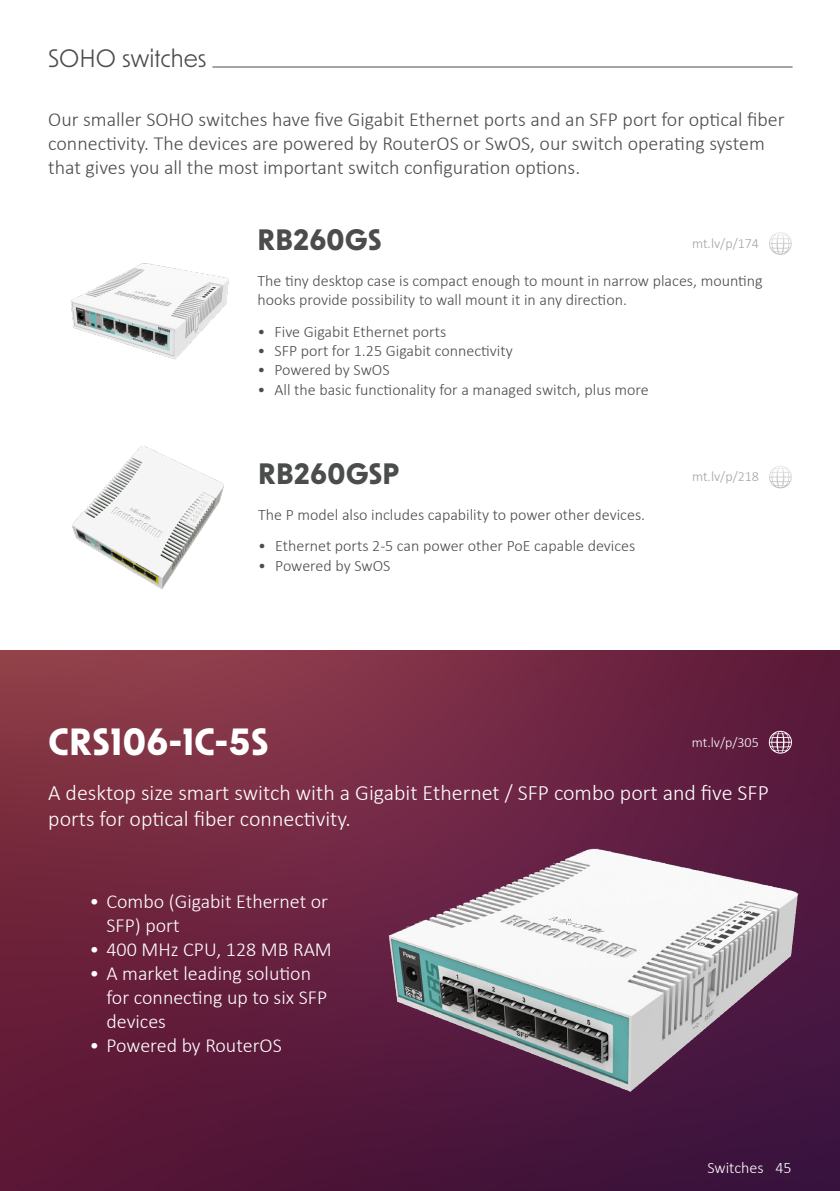
<style>
.page{position:relative;width:840px;height:1191px;background:#fff}
.page>*{position:absolute;margin:0;border:0;box-sizing:border-box;transform-origin:0 0}
.Produkta_virsraksts{font:700 36px "New Order";color:#fff}
.Produkta_virsraksts-2{font:700 28px "New Order";color:#4b4c4c}
.SubCat_Virsraksts{font:24px "New Order";color:#4b4c4c}
.Parastais{font:300 22px/26.4px "Calibri";color:#fff}
.Parastais-2{font:300 20px/24px "Calibri";color:#4b4c4c}
.t1{font:300 20px/24px "Calibri";color:#fff}
.Parastais-3{font:300 16px/19.2px "Calibri";color:#4b4c4c}
.t2{font:300 16px "Calibri";color:#fff}
.linki{font:300 14px "Calibri";color:#a5a1a2}
.linki-2{font:300 14px "Calibri";color:#fff}
</style>
<div class="page">
<img style="left:0;top:651px;width:839px;height:540px">
<img style="left:70px;top:263px;width:159px;height:97px">
<svg style="left:769px;top:232px;width:22px;height:23px"></svg>
<img style="left:72px;top:446px;width:152px;height:144px">
<svg style="left:769px;top:466px;width:22px;height:22px"></svg>
<img style="left:356px;top:807px;width:483px;height:325px">
<hr style="left:212px;top:66px;width:580px;height:1px;background:#4b4c4c">
<svg style="left:768px;top:731px;width:23px;height:22px"></svg>
<p class="SubCat_Virsraksts" style="left:48px;top:43px;width:160px">SOHO switches</p>
<p class="Parastais-2" style="left:48px;top:107px;width:737px">Our smaller SOHO switches have five Gigabit Ethernet ports and an SFP port for optical fiber connectivity. The devices are powered by RouterOS or SwOS, our switch operating system that gives you all the most important switch configuration options.</p>
<p class="Produkta_virsraksts-2" style="left:257px;top:221px;width:126px">RB260GS</p>
<p class="linki" style="left:691px;top:235px;width:68px">mt.lv/p/174</p>
<p class="Parastais-3" style="left:257px;top:271px;width:506px">The tiny desktop case is compact enough to mount in narrow places, mounting hooks provide possibility to wall mount it in any direction.</p>
<p class="Parastais-3" style="left:257px;top:322px;width:190px">• Five Gigabit Ethernet ports</p>
<p class="Parastais-3" style="left:257px;top:341px;width:257px">• SFP port for 1.25 Gigabit connectivity</p>
<p class="Parastais-3" style="left:257px;top:360px;width:134px">• Powered by SwOS</p>
<p class="Parastais-3" style="left:257px;top:379px;width:392px">• All the basic functionality for a managed switch, plus more</p>
<p class="Produkta_virsraksts-2" style="left:258px;top:456px;width:143px">RB260GSP</p>
<p class="linki" style="left:691px;top:468px;width:68px">mt.lv/p/218</p>
<p class="Parastais-3" style="left:258px;top:505px;width:388px">The P model also includes capability to power other devices.</p>
<p class="Parastais-3" style="left:258px;top:536px;width:378px">• Ethernet ports 2-5 can power other PoE capable devices</p>
<p class="Parastais-3" style="left:258px;top:555px;width:134px">• Powered by SwOS</p>
<p class="Produkta_virsraksts" style="left:48px;top:718px;width:222px">CRS106-1C-5S</p>
<p class="Parastais" style="left:48px;top:779px;width:721px">A desktop size smart switch with a Gigabit Ethernet / SFP combo port and five SFP ports for optical fiber connectivity.</p>
<p class="linki-2" style="left:691px;top:733px;width:68px">mt.lv/p/305</p>
<p class="t1" style="left:106px;top:889px;width:223px;text-indent:-17px">• Combo (Gigabit Ethernet or<br>SFP) port</p>
<p class="t1" style="left:89px;top:937px;width:244px">• 400 MHz CPU, 128 MB RAM</p>
<p class="t1" style="left:106px;top:961px;width:222px;text-indent:-17px">• A market leading solution for connecting up to six SFP devices</p>
<p class="t1" style="left:89px;top:1033px;width:194px">• Powered by RouterOS</p>
<p class="t2" style="left:707px;top:1157px;width:58px">Switches</p>
<p class="t2" style="left:775px;top:1157px;width:18px">45</p>
</div>
